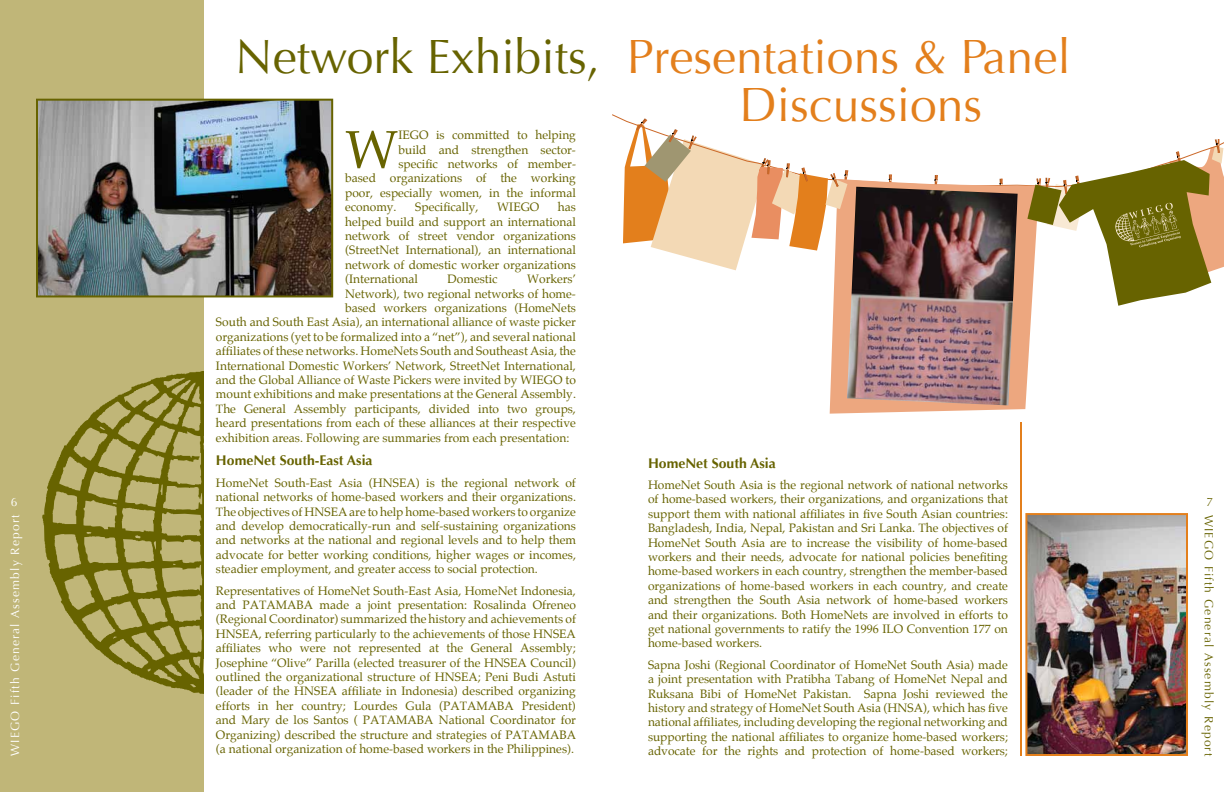
<style>
.page{position:relative;width:1224px;height:792px;background:#fff}
.page>*{position:absolute;margin:0;border:0;box-sizing:border-box;transform-origin:0 0}
.t1{font:53.3px "Palatino";color:#676300}
.t2{font:48px/48px "Optima";color:#e37f1c}
.t3{font:700 14px "Optima";color:#676300}
.t4{font:12px/14.4px "Palatino";color:#676300;text-align:justify}
.t5{font:12px "Optima";letter-spacing:.1em;color:#fff}
.t6{font:12px "Optima";letter-spacing:.1em;color:#676300}
.s1{color:#676300}
</style>
<div class="page">
<div style="left:0;top:0;width:204px;height:792px;background:#c0b678"></div>
<hr style="left:1020px;top:36px;width:2px;height:720px;background:#e37f1c">
<div style="left:1017px;top:25px;width:13px;height:396px;background:#fff"></div>
<svg style="left:889px;top:174px;width:3px;height:5px"></svg>
<svg style="left:935px;top:175px;width:3px;height:4px"></svg>
<svg style="left:830px;top:179px;width:202px;height:235px;fill:#eda77f"></svg>
<svg style="left:623px;top:118px;width:225px;height:152px"></svg>
<svg style="left:1027px;top:139px;width:197px;height:167px"></svg>
<img style="left:39px;top:102px;width:291px;height:192px">
<div style="left:36px;top:99px;width:297px;height:198px;border:2px solid #676300"></div>
<svg style="left:42px;top:371px;width:162px;height:323px"></svg>
<img style="left:1028px;top:516px;width:157px;height:237px">
<div style="left:1025px;top:513px;width:163px;height:243px;border:2px solid #e37f1c"></div>
<img style="left:847px;top:187px;width:171px;height:218px">
<p class="t5" style="left:11px;top:495px;width:8px">6</p>
<p class="t5" style="left:8px;top:756px;width:243px;rotate:-90deg">WIEGO Fifth General Assembly Report</p>
<h2 class="t2" style="left:739px;top:33px;width:333px;text-indent:-504px"><span class="s1">Network Exhibits,</span> Presentations &amp; Panel<br>Discussions</h2>
<h1 class="t1" style="left:345px;top:119px;width:55px">W</h1>
<p class="t4" style="left:398px;top:128px;width:179px">IEGO is committed to helping</p>
<p class="t4" style="left:398px;top:143px;width:179px">build and strengthen sector-</p>
<p class="t4" style="left:398px;top:157px;width:179px">specific networks of member-</p>
<p class="t4" style="left:345px;top:171px;width:232px">based organizations of the working</p>
<p class="t4" style="left:345px;top:186px;width:232px">poor, especially women, in the informal</p>
<p class="t4" style="left:345px;top:200px;width:53px">economy.</p>
<p class="t4" style="left:415px;top:200px;width:65px">Specifically,</p>
<p class="t4" style="left:497px;top:200px;width:43px">WIEGO</p>
<p class="t4" style="left:345px;top:200px;width:232px;text-indent:213px">has helped build and support an international network of street vendor organizations (StreetNet International), an international network of domestic worker organizations (International</p>
<p class="t4" style="left:448px;top:272px;width:52px">Domestic</p>
<p class="t4" style="left:527px;top:272px;width:50px">Workers’</p>
<p class="t4" style="left:345px;top:287px;width:232px">Network), two regional networks of home-</p>
<p class="t4" style="left:345px;top:301px;width:232px">based workers organizations (HomeNets</p>
<p class="t4" style="left:216px;top:315px;width:362px">South and South East Asia), an international alliance of waste picker</p>
<p class="t4" style="left:216px;top:330px;width:361px">organizations (yet to be formalized into a “net”), and several national</p>
<p class="t4" style="left:216px;top:344px;width:362px">affiliates of these networks. HomeNets South and Southeast Asia, the</p>
<p class="t4" style="left:216px;top:359px;width:361px">International Domestic Workers’ Network, StreetNet International,</p>
<p class="t4" style="left:216px;top:373px;width:361px">and the Global Alliance of Waste Pickers were invited by WIEGO to</p>
<p class="t4" style="left:216px;top:387px;width:362px">mount exhibitions and make presentations at the General Assembly.</p>
<p class="t4" style="left:216px;top:402px;width:362px">The General Assembly participants, divided into two groups,</p>
<p class="t4" style="left:216px;top:416px;width:361px">heard presentations from each of these alliances at their respective</p>
<p class="t4" style="left:216px;top:431px;width:355px">exhibition areas. Following are summaries from each presentation:</p>
<p class="t3" style="left:216px;top:453px;width:158px">HomeNet South-East Asia</p>
<p class="t4" style="left:216px;top:476px;width:362px">HomeNet South-East Asia (HNSEA) is the regional network of national networks of home-based workers and their organizations.<br>The objectives of HNSEA are to help home-based workers to organize and develop democratically-run and self-sustaining organizations and networks at the national and regional levels and to help them advocate for better working conditions, higher wages or incomes, steadier employment, and greater access to social protection.</p>
<p class="t4" style="left:216px;top:584px;width:362px">Representatives of HomeNet South-East Asia, HomeNet Indonesia, and PATAMABA made a joint presentation: Rosalinda Ofreneo (Regional Coordinator) summarized the history and achievements of HNSEA, referring particularly to the achievements of those HNSEA affiliates who were not represented at the General Assembly; Josephine “Olive” Parilla (elected treasurer of the HNSEA Council) outlined the organizational structure of HNSEA; Peni Budi Astuti (leader of the HNSEA affiliate in Indonesia) described organizing efforts in her country; Lourdes Gula (PATAMABA President) and Mary de los Santos ( PATAMABA National Coordinator for Organizing) described the structure and strategies of PATAMABA (a national organization of home-based workers in the Philippines).</p>
<p class="t3" style="left:648px;top:455px;width:129px">HomeNet South Asia</p>
<p class="t4" style="left:648px;top:478px;width:362px">HomeNet South Asia is the regional network of national networks of home-based workers, their organizations, and organizations that support them with national affiliates in five South Asian countries:<br>Bangladesh, India, Nepal, Pakistan and Sri Lanka. The objectives of HomeNet South Asia are to increase the visibility of home-based workers and their needs, advocate for national policies benefiting home-based workers in each country, strengthen the member-based organizations of home-based workers in each country, and create and strengthen the South Asia network of home-based workers and their organizations. Both HomeNets are involved in efforts to get national governments to ratify the 1996 ILO Convention 177 on home-based workers.</p>
<p class="t4" style="left:648px;top:658px;width:362px">Sapna Joshi (Regional Coordinator of HomeNet South Asia) made a joint presentation with Pratibha Tabang of HomeNet Nepal and Ruksana Bibi of HomeNet Pakistan. Sapna Joshi reviewed the history and strategy of HomeNet South Asia (HNSA), which has five national affiliates, including developing the regional networking and supporting the national affiliates to organize home-based workers; advocate for the rights and protection of home-based workers;</p>
<p class="t6" style="left:1206px;top:495px;width:8px">7</p>
<p class="t6" style="left:1216px;top:515px;width:243px;rotate:90deg">WIEGO Fifth General Assembly Report</p>
</div>
